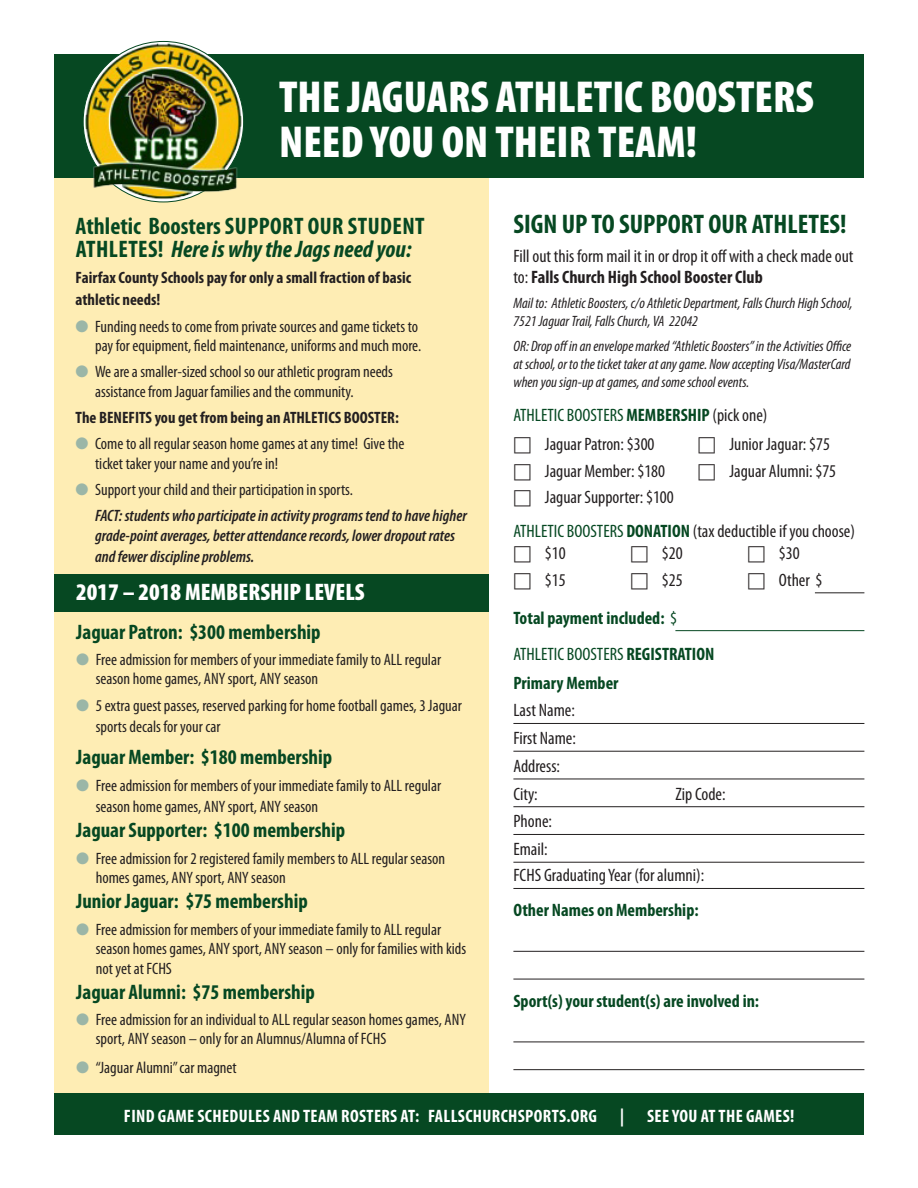
<style>
.page{position:relative;width:918px;height:1188px;background:#fff}
.page>*{position:absolute;margin:0;border:0;box-sizing:border-box;transform-origin:0 0}
.t1{font:900 condensed 45px/45px "Myriad Pro";color:#fff}
.t2{font:700 condensed 27px "Myriad Pro";color:#064822}
.t3{font:700 condensed 24px/22.5px "Myriad Pro";letter-spacing:.01em;color:#064822}
.t4{font:900 condensed 24px "Myriad Pro";color:#fff}
.t5{font:700 condensed 21px "Myriad Pro";color:#064822}
.t6{font:condensed 18px/21.6px "Myriad Pro";color:#231f20}
.t7{font:700 condensed 18px "Myriad Pro";color:#064822}
.t8{font:700 condensed 18px "Myriad Pro";letter-spacing:.02em;color:#fff}
.t9{font:condensed 18px "Myriad Pro";color:#064822}
.t10{font:condensed 16.5px/19.5px "Myriad Pro";color:#231f20}
.t11{font:italic 600 condensed 16.5px/19.5px "Myriad Pro";color:#231f20}
.t12{font:700 condensed 16.5px/22.5px "Myriad Pro";color:#231f20}
.t13{font:italic condensed 15px/18px "Myriad Pro";color:#231f20}
.s1{font-style:italic}
.s2{color:#9bb6a7}
.s3{font-weight:700}
.s4{color:#231f20}
.s5{font-family:"Universal Newswith Comm Pi";font-stretch:normal}
.s6{color:#064822}
.s7{font-weight:700;color:#064822}
.s8{font-weight:400}
</style>
<div class="page">
<div style="left:54px;top:168px;width:434px;height:966px;background:#feedb4"></div>
<div style="left:54px;top:54px;width:810px;height:123px;background:#064822"></div>
<div style="left:54px;top:574px;width:434px;height:37px;background:#064822"></div>
<div style="left:54px;top:1094px;width:810px;height:41px;background:#064822"></div>
<hr style="left:513px;top:723px;width:351px;height:1px;background:#231f20">
<hr style="left:513px;top:751px;width:351px;height:1px;background:#231f20">
<hr style="left:513px;top:779px;width:351px;height:1px;background:#231f20">
<hr style="left:513px;top:806px;width:351px;height:1px;background:#231f20">
<hr style="left:513px;top:834px;width:351px;height:1px;background:#231f20">
<hr style="left:513px;top:862px;width:351px;height:1px;background:#231f20">
<hr style="left:513px;top:888px;width:351px;height:1px;background:#231f20">
<hr style="left:513px;top:951px;width:351px;height:1px;background:#231f20">
<hr style="left:513px;top:979px;width:351px;height:1px;background:#231f20">
<hr style="left:513px;top:1042px;width:351px;height:1px;background:#231f20">
<hr style="left:513px;top:1069px;width:351px;height:1px;background:#231f20">
<hr style="left:815px;top:592px;width:49px;height:1px;background:#231f20">
<hr style="left:675px;top:630px;width:189px;height:1px;background:#064822">
<img style="left:85px;top:43px;width:157px;height:158px">
<p class="t1" style="left:279px;top:73px;width:536px">THE JAGUARS ATHLETIC BOOSTERS<br>NEED YOU ON THEIR TEAM!</p>
<p class="t3" style="left:76px;top:215px;width:351px">Athletic Boosters SUPPORT OUR STUDENT<br>ATHLETES! <span class="s1">Here is why the Jags need you:</span></p>
<p class="t12" style="left:76px;top:266px;width:337px">Fairfax County Schools pay for only a small fraction of basic athletic needs!</p>
<p class="t10" style="left:76px;top:317px;width:347px;text-align:right"><span class="s2">●</span> Funding needs to come from private sources and game tickets to pay for equipment, field maintenance, uniforms and much more.</p>
<p class="t10" style="left:95px;top:362px;width:299px;text-indent:-20px"><span class="s2">●</span> We are a smaller-sized school so our athletic program needs assistance from Jaguar families and the community.</p>
<p class="t12" style="left:76px;top:407px;width:325px">The BENEFITS you get from being an ATHLETICS BOOSTER:</p>
<p class="t10" style="left:95px;top:434px;width:311px;text-indent:-20px"><span class="s2">●</span> Come to all regular season home games at any time! Give the ticket taker your name and you’re in!</p>
<p class="t10" style="left:76px;top:480px;width:279px"><span class="s2">●</span> Support your child and their participation in sports.</p>
<p class="t11" style="left:95px;top:506px;width:373px">FACT: students who participate in activity programs tend to have higher grade-point averages, better attendance records, lower dropout rates</p>
<p class="t11" style="left:95px;top:547px;width:161px">and fewer discipline problems.</p>
<p class="t4" style="left:76px;top:577px;width:290px">2017 – 2018 MEMBERSHIP LEVELS</p>
<p class="t5" style="left:76px;top:620px;width:246px">Jaguar Patron: $300 membership</p>
<p class="t10" style="left:96px;top:650px;width:347px;text-indent:-20px"><span class="s2">●</span> Free admission for members of your immediate family to ALL regular season home games, ANY sport, ANY season</p>
<p class="t10" style="left:96px;top:695px;width:368px;line-height:21.6px;text-indent:-20px"><span class="s2">●</span> 5 extra guest passes, reserved parking for home football games, 3 Jaguar sports decals for your car</p>
<p class="t5" style="left:76px;top:746px;width:258px">Jaguar Member: $180 membership</p>
<p class="t10" style="left:96px;top:775px;width:347px;line-height:21.6px;text-indent:-20px"><span class="s2">●</span> Free admission for members of your immediate family to ALL regular season home games, ANY sport, ANY season</p>
<p class="t5" style="left:76px;top:819px;width:271px">Jaguar Supporter: $100 membership</p>
<p class="t10" style="left:96px;top:849px;width:351px;text-indent:-20px"><span class="s2">●</span> Free admission for 2 registered family members to ALL regular season homes games, ANY sport, ANY season</p>
<p class="t5" style="left:76px;top:890px;width:233px">Junior Jaguar: $75 membership</p>
<p class="t10" style="left:96px;top:920px;width:372px;text-indent:-20px"><span class="s2">●</span> Free admission for members of your immediate family to ALL regular season homes games, ANY sport, ANY season – only for families with kids not yet at FCHS</p>
<p class="t5" style="left:76px;top:980px;width:240px">Jaguar Alumni: $75 membership</p>
<p class="t10" style="left:96px;top:1010px;width:372px;text-indent:-20px"><span class="s2">●</span> Free admission for an individual to ALL regular season homes games, ANY sport, ANY season – only for an Alumnus/Alumna of FCHS</p>
<p class="t10" style="left:76px;top:1058px;width:162px"><span class="s2">●</span> “Jaguar Alumni” car magnet</p>
<p class="t2" style="left:513px;top:209px;width:335px">SIGN UP TO SUPPORT OUR ATHLETES!</p>
<p class="t6" style="left:513px;top:245px;width:342px">Fill out this form mail it in or drop it off with a check made out to: <span class="s3">Falls Church High School Booster Club</span></p>
<p class="t13" style="left:513px;top:295px;width:341px">Mail to: Athletic Boosters, c/o Athletic Department, Falls Church High School,<br>7521 Jaguar Trail, Falls Church, VA 22042</p>
<p class="t13" style="left:513px;top:337px;width:339px;text-align:justify">OR: Drop off in an envelope marked “Athletic Boosters” in the Activities Office at school, or to the ticket taker at any game. Now accepting Visa/MasterCard when you sign-up at games, and some school events.</p>
<p class="t9" style="left:513px;top:405px;width:256px">ATHLETIC BOOSTERS <span class="s3">MEMBERSHIP</span> <span class="s4">(pick one)</span></p>
<p class="t6" style="left:513px;top:434px;width:143px"><span class="s5">h</span> Jaguar Patron: $300</p>
<p class="t6" style="left:513px;top:460px;width:153px"><span class="s5">h</span> Jaguar Member: $180</p>
<p class="t6" style="left:513px;top:486px;width:162px"><span class="s5">h</span> Jaguar Supporter: $100</p>
<p class="t6" style="left:698px;top:434px;width:134px"><span class="s5">h</span> Junior Jaguar: $75</p>
<p class="t6" style="left:698px;top:460px;width:140px"><span class="s5">h</span> Jaguar Alumni: $75</p>
<p class="t6" style="left:513px;top:520px;width:343px"><span class="s6">ATHLETIC BOOSTERS</span> <span class="s7">DONATION</span> (tax deductible if you choose)</p>
<p class="t6" style="left:513px;top:543px;width:54px"><span class="s5">h</span> $10</p>
<p class="t6" style="left:513px;top:569px;width:54px"><span class="s5">h</span> $15</p>
<p class="t6" style="left:630px;top:543px;width:54px"><span class="s5">h</span> $20</p>
<p class="t6" style="left:630px;top:569px;width:54px"><span class="s5">h</span> $25</p>
<p class="t6" style="left:747px;top:543px;width:54px"><span class="s5">h</span> $30</p>
<p class="t6" style="left:747px;top:569px;width:77px"><span class="s5">h</span> Other $</p>
<p class="t7" style="left:513px;top:608px;width:165px">Total payment included: <span class="s8">$</span></p>
<p class="t9" style="left:513px;top:645px;width:202px">ATHLETIC BOOSTERS <span class="s3">REGISTRATION</span></p>
<p class="t7" style="left:513px;top:673px;width:107px">Primary Member</p>
<p class="t6" style="left:513px;top:700px;width:63px">Last Name:</p>
<p class="t6" style="left:513px;top:728px;width:64px">First Name:</p>
<p class="t6" style="left:513px;top:755px;width:48px">Address:</p>
<p class="t6" style="left:513px;top:783px;width:26px">City:</p>
<p class="t6" style="left:675px;top:783px;width:52px">Zip Code:</p>
<p class="t6" style="left:513px;top:811px;width:40px">Phone:</p>
<p class="t6" style="left:513px;top:839px;width:36px">Email:</p>
<p class="t6" style="left:513px;top:865px;width:192px">FCHS Graduating Year (for alumni):</p>
<p class="t7" style="left:513px;top:901px;width:187px">Other Names on Membership:</p>
<p class="t7" style="left:513px;top:991px;width:247px">Sport(s) your student(s) are involved in:</p>
<p class="t8" style="left:124px;top:1106px;width:475px">FIND GAME SCHEDULES AND TEAM ROSTERS AT: FALLSCHURCHSPORTS.ORG</p>
<p class="t8" style="left:620px;top:1106px;width:5px">|</p>
<p class="t8" style="left:647px;top:1106px;width:149px">SEE YOU AT THE GAMES!</p>
</div>
